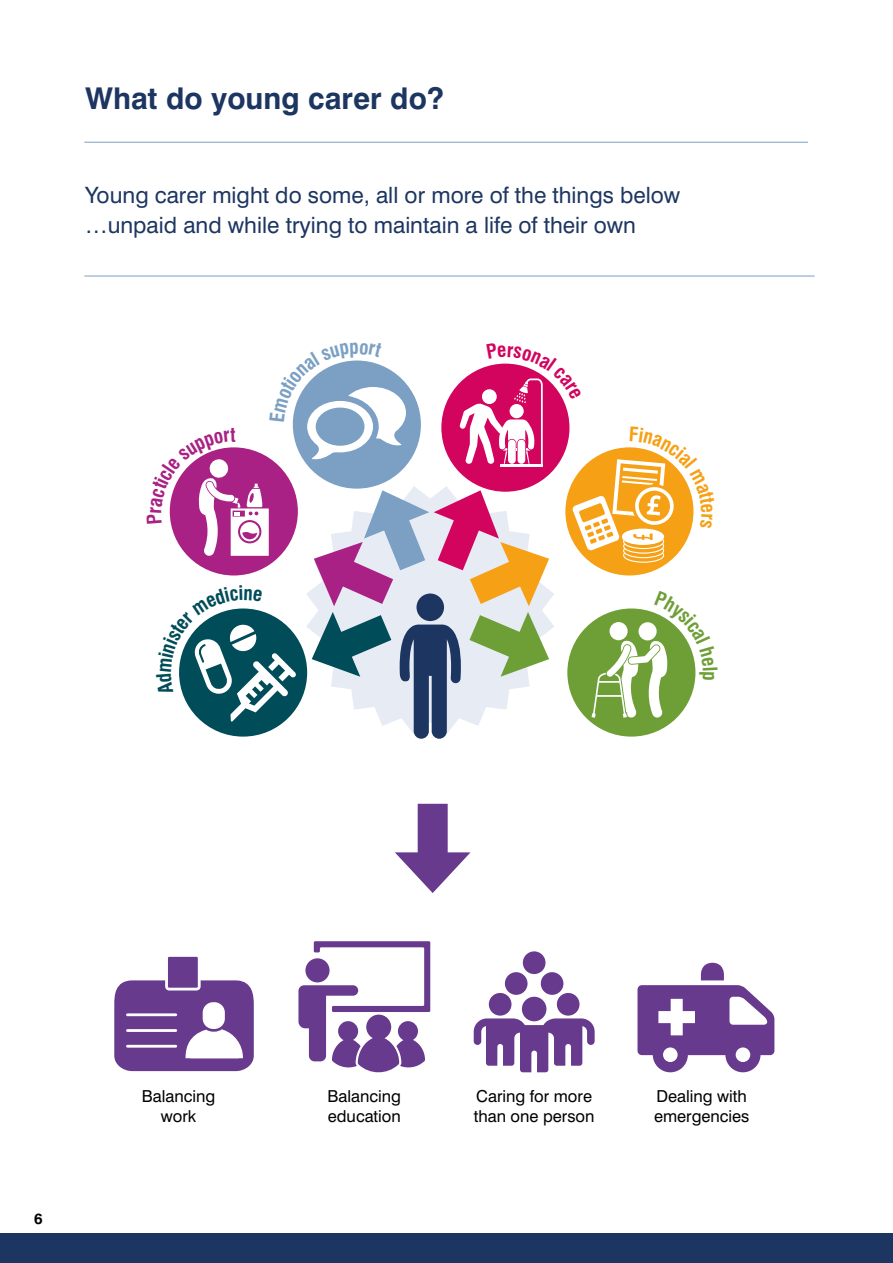
<style>
.page{position:relative;width:893px;height:1263px;background:#fff}
.page>*{position:absolute;margin:0;border:0;box-sizing:border-box;transform-origin:0 0}
.t1{font:700 30px "Swiss 721 BT";color:#1d3661}
.t2{font:22.5px/30px "Swiss 721 BT";color:#1d3661}
.t3{font:16.5px/19.8px "Swiss 721 BT";color:#000}
.t4{font:700 15px "Swiss 721 BT";color:#000}
</style>
<div class="page">
<hr style="left:892px;top:743px;width:1px;height:520px;background:#1d3661">
<div style="left:0;top:1233px;width:893px;height:30px;background:#1d3661"></div>
<hr style="left:84px;top:142px;width:724px;height:1px;background:#7ba0c4">
<div style="left:418px;top:804px;width:30px;height:62px;background:#673a8e"></div>
<svg style="left:395px;top:852px;width:75px;height:41px"></svg>
<svg style="left:114px;top:980px;width:140px;height:91px"></svg>
<div style="left:168px;top:957px;width:30px;height:31px;background:#673a8e"></div>
<svg style="left:298px;top:941px;width:132px;height:132px"></svg>
<svg style="left:474px;top:1018px;width:121px;height:54px"></svg>
<div style="left:522px;top:997px;width:24px;height:24px;background:#673a8e;border-radius:50%"></div>
<div style="left:489px;top:993px;width:22px;height:23px;background:#673a8e;border-radius:50%"></div>
<div style="left:557px;top:993px;width:22px;height:23px;background:#673a8e;border-radius:50%"></div>
<div style="left:505px;top:972px;width:23px;height:23px;background:#673a8e;border-radius:50%"></div>
<div style="left:541px;top:972px;width:22px;height:23px;background:#673a8e;border-radius:50%"></div>
<div style="left:523px;top:951px;width:22px;height:23px;background:#673a8e;border-radius:50%"></div>
<svg style="left:637px;top:963px;width:137px;height:109px"></svg>
<hr style="left:84px;top:276px;width:731px;height:1px;background:#7ba0c4">
<svg style="left:169px;top:360px;width:527px;height:379px"></svg>
<h1 class="t1" style="left:85px;top:80px;width:360px">What do young carer do?</h1>
<p class="t2" style="left:85px;top:179px;width:597px">Young carer might do some, all or more of the things below …unpaid and while trying to maintain a life of their own</p>
<p class="t4" style="left:34px;top:1209px;width:10px">6</p>
<p class="t3" style="left:142px;top:1086px;width:75px;text-align:center">Balancing work</p>
<p class="t3" style="left:328px;top:1086px;width:75px">Balancing education</p>
<p class="t3" style="left:474px;top:1086px;width:122px">Caring for more than one person</p>
<p class="t3" style="left:654px;top:1086px;width:97px">Dealing with emergencies</p>
</div>
